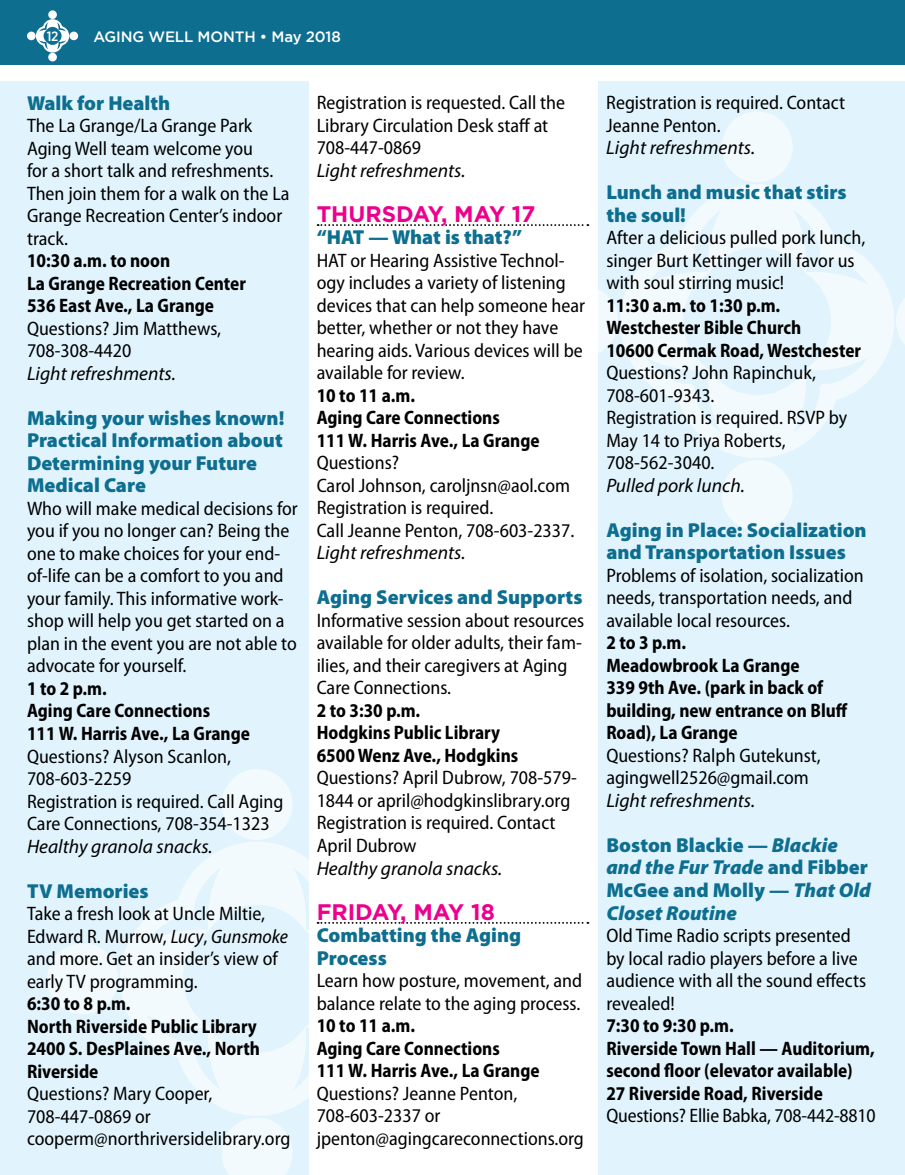
<style>
.page{position:relative;width:905px;height:1175px;background:#fff}
.page>*{position:absolute;margin:0;border:0;box-sizing:border-box;transform-origin:0 0}
.t1{font:700 22.5px "Gotham";color:#ec008c}
.t2{font:900 20.25px/22.5px "Myriad Pro";color:#0d6e8f}
.t3{font:italic 900 20.25px/22.5px "Myriad Pro";color:#0d6e8f}
.t4{font:semi-condensed 19.5px/22.5px "Myriad Pro";color:#000}
.t5{font:700 semi-condensed 19.5px/22.5px "Myriad Pro";color:#000;scale:.95 1}
.t6{font:italic 19.5px "Myriad Pro";color:#000}
.t7{font:500 15px "Gotham";letter-spacing:-.01em;color:#fff}
.t8{font:500 13.5px "Gotham Narrow";color:#fff}
.s1{font-style:italic}
.s2{font-style:normal}
</style>
<div class="page">
<div style="left:0;top:81px;width:308px;height:1093px;background:#e1f4fd"></div>
<div style="left:221px;top:769px;width:71px;height:71px;background:#f3fafe;border-radius:50%"></div>
<div style="left:47px;top:943px;width:71px;height:71px;background:#f3fafe;border-radius:50%"></div>
<div style="left:598px;top:81px;width:306px;height:1093px;background:#e1f4fd"></div>
<div style="left:721px;top:111px;width:71px;height:71px;background:#f3fafe;border-radius:50%"></div>
<div style="left:721px;top:460px;width:71px;height:71px;background:#f3fafe;border-radius:50%"></div>
<div style="left:547px;top:286px;width:71px;height:70px;background:#fff;border-radius:50%"></div>
<svg style="left:620px;top:184px;width:284px;height:274px"></svg>
<div style="left:0;top:0;width:904px;height:64px;background:#0d6e8f"></div>
<div style="left:48px;top:10px;width:9px;height:9px;background:#fff;border-radius:50%"></div>
<div style="left:48px;top:53px;width:9px;height:8px;background:#fff;border-radius:50%"></div>
<div style="left:69px;top:32px;width:9px;height:8px;background:#fff;border-radius:50%"></div>
<div style="left:27px;top:32px;width:9px;height:8px;background:#fff;border-radius:50%"></div>
<svg style="left:36px;top:19px;width:33px;height:34px"></svg>
<svg style="left:317px;top:224px;width:271px;height:2px"></svg>
<svg style="left:120px;top:841px;width:468px;height:333px"></svg>
<p class="t8" style="left:47px;top:27px;width:13px">12</p>
<p class="t7" style="left:93px;top:27px;width:249px">AGING WELL MONTH • MAY 2018</p>
<p class="t2" style="left:27px;top:92px;width:145px">Walk for Health</p>
<p class="t4" style="left:27px;top:115px;width:264px">The La Grange/La Grange Park<br>Aging Well team welcome you<br>for a short talk and refreshments.<br>Then join them for a walk on the La<br>Grange Recreation Center’s indoor track.</p>
<p class="t5" style="left:27px;top:250px;width:232px">10:30 a.m. to noon<br>La Grange Recreation Center<br>536 East Ave., La Grange</p>
<p class="t4" style="left:27px;top:317px;width:196px">Questions? Jim Matthews,<br>708-308-4420</p>
<p class="t6" style="left:27px;top:361px;width:150px">Light refreshments.</p>
<p class="t2" style="left:27px;top:407px;width:259px">Making your wishes known!<br>Practical Information about<br>Determining your Future<br>Medical Care</p>
<p class="t4" style="left:27px;top:497px;width:272px">Who will make medical decisions for you if you no longer can? Being the one to make choices for your end&shy;of-life can be a comfort to you and your family. This informative work&shy;shop will help you get started on a plan in the event you are not able to advocate for yourself.</p>
<p class="t5" style="left:27px;top:677px;width:236px">1 to 2 p.m.<br>Aging Care Connections<br>111 W. Harris Ave., La Grange</p>
<p class="t4" style="left:27px;top:745px;width:258px">Questions? Alyson Scanlon,<br>708-603-2259<br>Registration is required. Call Aging<br>Care Connections, 708-354-1323</p>
<p class="t6" style="left:27px;top:834px;width:187px">Healthy granola snacks.</p>
<p class="t2" style="left:27px;top:879px;width:123px">TV Memories</p>
<p class="t4" style="left:27px;top:902px;width:262px">Take a fresh look at Uncle Miltie,<br>Edward R. Murrow, <span class="s1">Lucy</span>, <span class="s1">Gunsmoke </span>and more. Get an insider’s view of early TV programming.</p>
<p class="t5" style="left:27px;top:992px;width:247px">6:30 to 8 p.m.<br>North Riverside Public Library<br>2400 S. DesPlaines Ave., North<br>Riverside</p>
<p class="t4" style="left:27px;top:1082px;width:265px">Questions? Mary Cooper,<br>708-447-0869 or cooperm@northriversidelibrary.org</p>
<p class="t4" style="left:316px;top:92px;width:250px">Registration is requested. Call the<br>Library Circulation Desk staff at<br>708-447-0869</p>
<p class="t6" style="left:316px;top:158px;width:150px">Light refreshments.</p>
<p class="t1" style="left:316px;top:199px;width:17px">THURSDAY</p>
<p class="t1" style="left:441px;top:199px;width:31px">, MAY</p>
<p class="t1" style="left:512px;top:199px;width:25px">17</p>
<p class="t2" style="left:316px;top:226px;width:207px">“HAT — What is that?”</p>
<p class="t4" style="left:316px;top:249px;width:270px">HAT or Hearing Assistive Technol&shy;ogy includes a variety of listening devices that can help someone hear better, whether or not they have hearing aids. Various devices will be available for review.</p>
<p class="t5" style="left:316px;top:384px;width:236px">10 to 11 a.m.<br>Aging Care Connections<br>111 W. Harris Ave., La Grange</p>
<p class="t4" style="left:316px;top:452px;width:259px">Questions?<br>Carol Johnson, caroljnsn@aol.com<br>Registration is required.<br>Call Jeanne Penton, 708-603-2337.</p>
<p class="t6" style="left:316px;top:541px;width:150px">Light refreshments.</p>
<p class="t2" style="left:316px;top:586px;width:267px">Aging Services and Supports</p>
<p class="t4" style="left:316px;top:609px;width:269px">Informative session about resources available for older adults, their fam&shy;ilies, and their caregivers at Aging Care Connections.</p>
<p class="t5" style="left:316px;top:699px;width:214px">2 to 3:30 p.m.<br>Hodgkins Public Library<br>6500 Wenz Ave., Hodgkins</p>
<p class="t4" style="left:316px;top:767px;width:262px">Questions? April Dubrow, 708-579-<br>1844 or april@hodgkinslibrary.org<br>Registration is required. Contact<br>April Dubrow</p>
<p class="t6" style="left:316px;top:856px;width:187px">Healthy granola snacks.</p>
<p class="t1" style="left:316px;top:896px;width:16px">FRIDAY</p>
<p class="t1" style="left:400px;top:896px;width:31px">, MAY</p>
<p class="t1" style="left:471px;top:896px;width:25px">18</p>
<p class="t2" style="left:316px;top:924px;width:206px">Combatting the Aging<br>Process</p>
<p class="t4" style="left:316px;top:969px;width:267px">Learn how posture, movement, and balance relate to the aging process.</p>
<p class="t5" style="left:316px;top:1014px;width:236px">10 to 11 a.m.<br>Aging Care Connections<br>111 W. Harris Ave., La Grange</p>
<p class="t4" style="left:316px;top:1082px;width:269px">Questions? Jeanne Penton,<br>708-603-2337 or jpenton@agingcareconnections.org</p>
<p class="t4" style="left:606px;top:92px;width:240px">Registration is required. Contact<br>Jeanne Penton.</p>
<p class="t6" style="left:606px;top:136px;width:150px">Light refreshments.</p>
<p class="t2" style="left:606px;top:181px;width:242px">Lunch and music that stirs the soul!</p>
<p class="t4" style="left:606px;top:227px;width:260px">After a delicious pulled pork lunch, singer Burt Kettinger will favor us with soul stirring music!</p>
<p class="t5" style="left:606px;top:294px;width:270px">11:30 a.m. to 1:30 p.m.<br>Westchester Bible Church<br>10600 Cermak Road, Westchester</p>
<p class="t4" style="left:606px;top:362px;width:242px">Questions? John Rapinchuk,<br>708-601-9343.<br>Registration is required. RSVP by<br>May 14 to Priya Roberts,<br>708-562-3040.</p>
<p class="t6" style="left:606px;top:473px;width:140px">Pulled pork lunch.</p>
<p class="t2" style="left:606px;top:519px;width:262px">Aging in Place: Socialization and Transportation Issues</p>
<p class="t4" style="left:606px;top:564px;width:259px">Problems of isolation, socialization needs, transportation needs, and available local resources.</p>
<p class="t5" style="left:606px;top:632px;width:255px">2 to 3 p.m.<br>Meadowbrook La Grange<br>339 9th Ave. (park in back of building, new entrance on Bluff<br>Road), La Grange</p>
<p class="t4" style="left:606px;top:744px;width:216px">Questions? Ralph Gutekunst, agingwell2526@gmail.com</p>
<p class="t6" style="left:606px;top:788px;width:150px">Light refreshments.</p>
<p class="t3" style="left:606px;top:834px;width:266px"><span class="s2">Boston Blackie —</span> Blackie and the Fur Trade <span class="s2">and Fibber<br>McGee and Molly —</span> That Old<br>Closet Routine</p>
<p class="t4" style="left:606px;top:924px;width:261px">Old Time Radio scripts presented by local radio players before a live audience with all the sound effects revealed!</p>
<p class="t5" style="left:606px;top:1014px;width:284px">7:30 to 9:30 p.m.<br>Riverside Town Hall — Auditorium, second floor (elevator available)<br>27 Riverside Road, Riverside</p>
<p class="t4" style="left:606px;top:1104px;width:271px">Questions? Ellie Babka, 708-442-8810</p>
</div>
